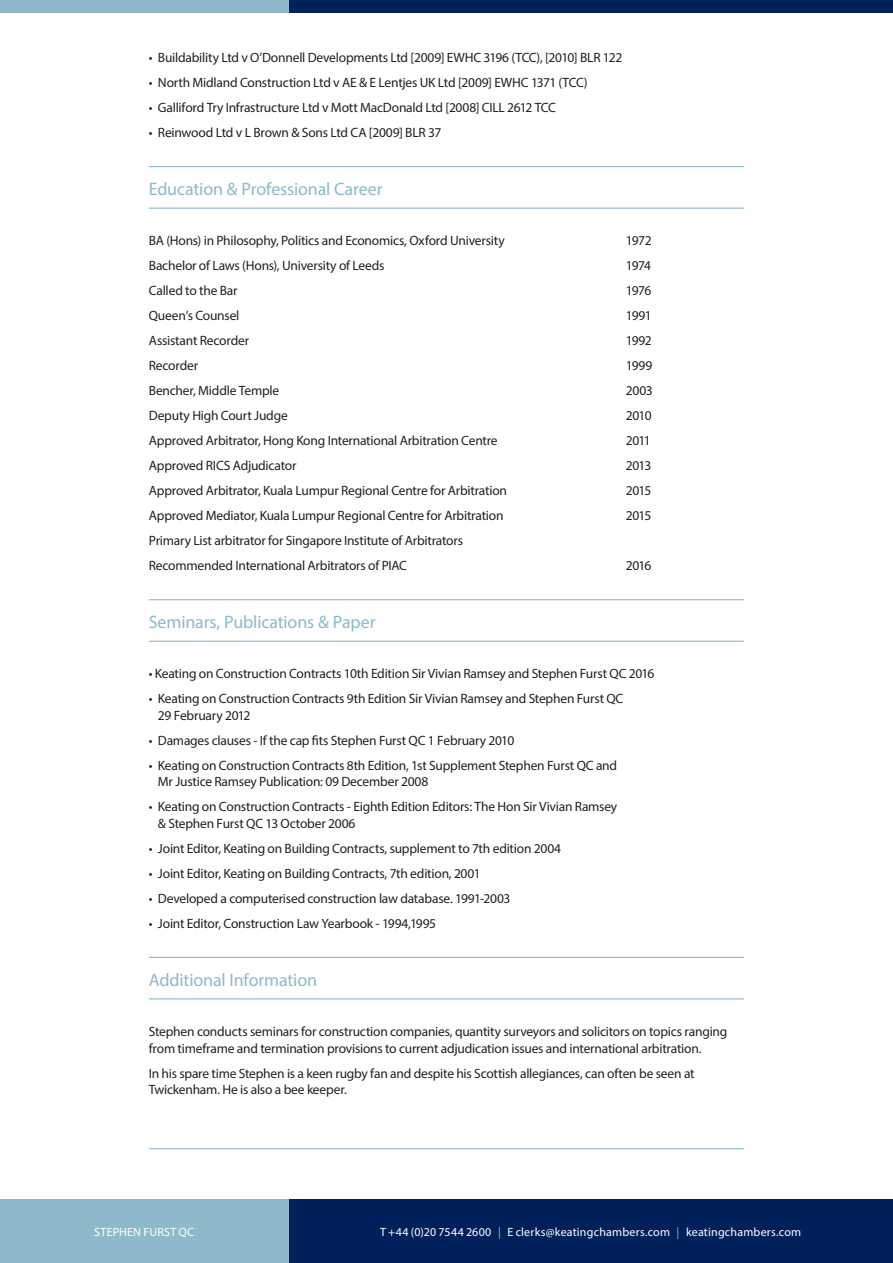
<style>
.page{position:relative;width:893px;height:1263px;background:#fff}
.page>*{position:absolute;margin:0;border:0;box-sizing:border-box;transform-origin:0 0}
.t1{font:18px "Myriad Pro";letter-spacing:-.01em;color:#8db9ca}
.t2{font:13.5px/16.5px "Myriad Pro";letter-spacing:-.015em;color:#231f20}
.t3{font:12px "Myriad Pro";letter-spacing:.02em;color:#fff}
.s1{color:#8db9ca}
</style>
<div class="page">
<div style="left:288px;top:1199px;width:605px;height:64px;background:#00205b"></div>
<div style="left:0;top:1199px;width:288px;height:64px;background:#8db9ca"></div>
<div style="left:289px;top:0;width:604px;height:13px;background:#00205b"></div>
<div style="left:0;top:0;width:289px;height:13px;background:#8db9ca"></div>
<hr style="left:149px;top:166px;width:595px;height:1px;background:#8db9ca">
<hr style="left:149px;top:208px;width:595px;height:1px;background:#8db9ca">
<hr style="left:149px;top:599px;width:595px;height:1px;background:#8db9ca">
<hr style="left:149px;top:641px;width:595px;height:1px;background:#8db9ca">
<hr style="left:149px;top:957px;width:595px;height:1px;background:#8db9ca">
<hr style="left:149px;top:998px;width:595px;height:1px;background:#8db9ca">
<hr style="left:149px;top:1148px;width:595px;height:1px;background:#8db9ca">
<p class="t2" style="left:149px;top:49px;width:475px">• Buildability Ltd v O’Donnell Developments Ltd [2009] EWHC 3196 (TCC), [2010] BLR 122</p>
<p class="t2" style="left:149px;top:74px;width:440px">• North Midland Construction Ltd v AE &amp; E Lentjes UK Ltd [2009] EWHC 1371 (TCC)</p>
<p class="t2" style="left:149px;top:99px;width:409px">• Galliford Try Infrastructure Ltd v Mott MacDonald Ltd [2008] CILL 2612 TCC</p>
<p class="t2" style="left:149px;top:124px;width:294px">• Reinwood Ltd v L Brown &amp; Sons Ltd CA [2009] BLR 37</p>
<p class="t1" style="left:149px;top:178px;width:235px">Education &amp; Professional Career</p>
<p class="t2" style="left:149px;top:232px;width:357px">BA (Hons) in Philosophy, Politics and Economics, Oxford University</p>
<p class="t2" style="left:626px;top:232px;width:27px">1972</p>
<p class="t2" style="left:149px;top:257px;width:237px">Bachelor of Laws (Hons), University of Leeds</p>
<p class="t2" style="left:626px;top:257px;width:27px">1974</p>
<p class="t2" style="left:149px;top:282px;width:90px">Called to the Bar</p>
<p class="t2" style="left:626px;top:282px;width:27px">1976</p>
<p class="t2" style="left:149px;top:307px;width:92px">Queen’s Counsel</p>
<p class="t2" style="left:626px;top:307px;width:27px">1991</p>
<p class="t2" style="left:149px;top:332px;width:102px">Assistant Recorder</p>
<p class="t2" style="left:626px;top:332px;width:27px">1992</p>
<p class="t2" style="left:149px;top:357px;width:51px">Recorder</p>
<p class="t2" style="left:626px;top:357px;width:28px">1999</p>
<p class="t2" style="left:149px;top:382px;width:132px">Bencher, Middle Temple</p>
<p class="t2" style="left:626px;top:382px;width:28px">2003</p>
<p class="t2" style="left:149px;top:407px;width:141px">Deputy High Court Judge</p>
<p class="t2" style="left:626px;top:407px;width:27px">2010</p>
<p class="t2" style="left:149px;top:432px;width:350px">Approved Arbitrator, Hong Kong International Arbitration Centre</p>
<p class="t2" style="left:626px;top:432px;width:27px">2011</p>
<p class="t2" style="left:149px;top:457px;width:149px">Approved RICS Adjudicator</p>
<p class="t2" style="left:626px;top:457px;width:27px">2013</p>
<p class="t2" style="left:149px;top:482px;width:360px">Approved Arbitrator, Kuala Lumpur Regional Centre for Arbitration</p>
<p class="t2" style="left:626px;top:482px;width:27px">2015</p>
<p class="t2" style="left:149px;top:507px;width:356px">Approved Mediator, Kuala Lumpur Regional Centre for Arbitration</p>
<p class="t2" style="left:626px;top:507px;width:27px">2015</p>
<p class="t2" style="left:149px;top:532px;width:316px">Primary List arbitrator for Singapore Institute of Arbitrators</p>
<p class="t2" style="left:149px;top:557px;width:260px">Recommended International Arbitrators of PIAC</p>
<p class="t2" style="left:626px;top:557px;width:27px">2016</p>
<p class="t1" style="left:149px;top:611px;width:228px">Seminars, Publications &amp; Paper</p>
<p class="t2" style="left:149px;top:665px;width:507px">• Keating on Construction Contracts 10th Edition Sir Vivian Ramsey and Stephen Furst QC 2016</p>
<p class="t2" style="left:158px;top:690px;width:467px;text-indent:-9px">• Keating on Construction Contracts 9th Edition Sir Vivian Ramsey and Stephen Furst QC<br>29 February 2012</p>
<p class="t2" style="left:149px;top:732px;width:367px">• Damages clauses - If the cap fits Stephen Furst QC 1 February 2010</p>
<p class="t2" style="left:158px;top:757px;width:461px;text-indent:-9px">• Keating on Construction Contracts 8th Edition, 1st Supplement Stephen Furst QC and<br>Mr Justice Ramsey Publication: 09 December 2008</p>
<p class="t2" style="left:158px;top:798px;width:461px;text-indent:-9px">• Keating on Construction Contracts - Eighth Edition Editors: The Hon Sir Vivian Ramsey &amp; Stephen Furst QC 13 October 2006</p>
<p class="t2" style="left:149px;top:840px;width:414px">• Joint Editor, Keating on Building Contracts, supplement to 7th edition 2004</p>
<p class="t2" style="left:149px;top:865px;width:333px">• Joint Editor, Keating on Building Contracts, 7th edition, 2001</p>
<p class="t2" style="left:149px;top:890px;width:363px">• Developed a computerised construction law database. 1991-2003</p>
<p class="t2" style="left:149px;top:915px;width:289px">• Joint Editor, Construction Law Yearbook - 1994,1995</p>
<p class="t1" style="left:149px;top:968px;width:170px">Additional Information</p>
<p class="t2" style="left:149px;top:1023px;width:580px">Stephen conducts seminars for construction companies, quantity surveyors and solicitors on topics ranging from timeframe and termination provisions to current adjudication issues and international arbitration.</p>
<p class="t2" style="left:149px;top:1064px;width:547px">In his spare time Stephen is a keen rugby fan and despite his Scottish allegiances, can often be seen at<br>Twickenham. He is also a bee keeper.</p>
<p class="t3" style="left:94px;top:1224px;width:101px">STEPHEN FURST QC</p>
<p class="t3" style="left:380px;top:1224px;width:423px">T +44 (0)20 7544 2600 <span class="s1">|</span> E clerks@keatingchambers.com <span class="s1">|</span> keatingchambers.com</p>
</div>
